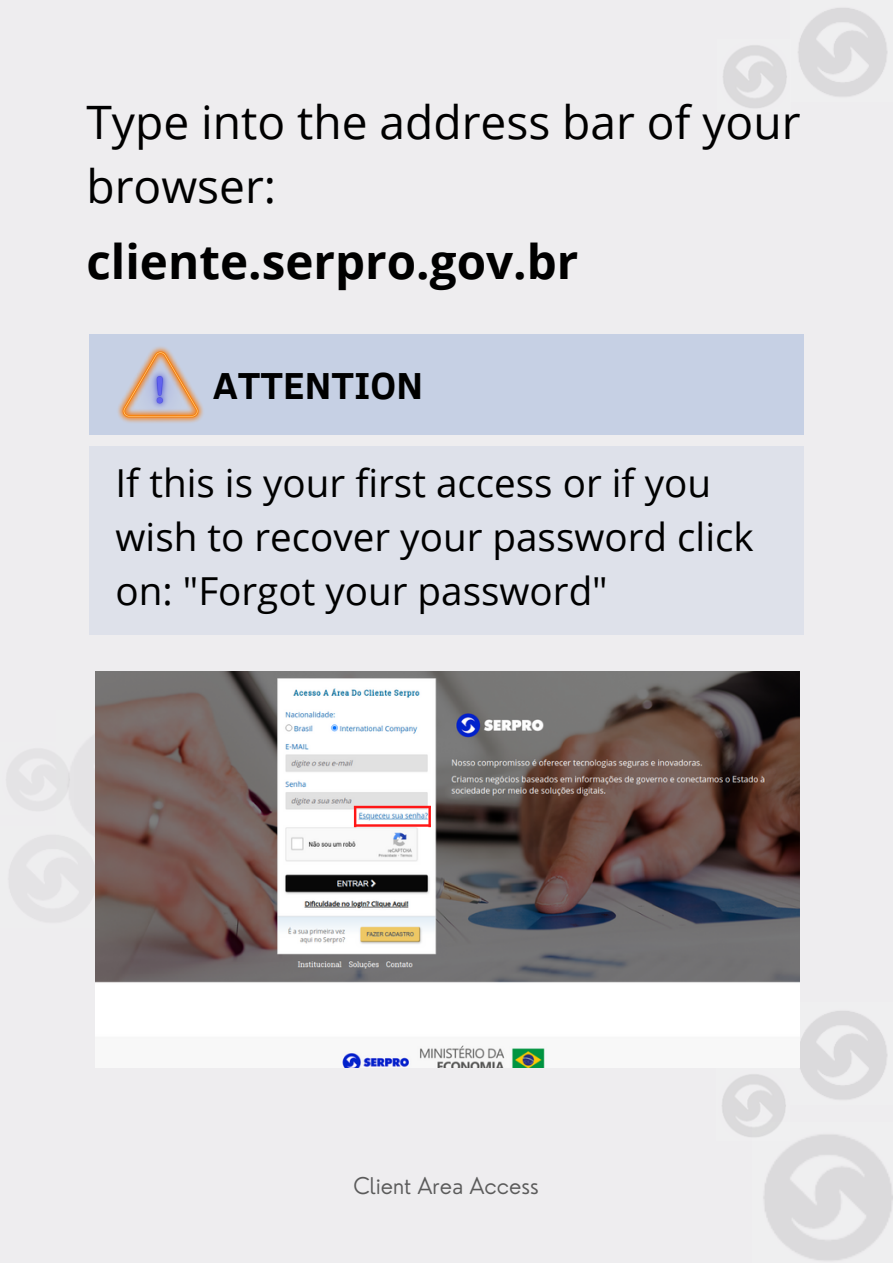
<style>
.page{position:relative;width:893px;height:1264px;background:#fff}
.page>*{position:absolute;margin:0;border:0;box-sizing:border-box;transform-origin:0 0}
.t1{font:700 47.55px "Open Sans";color:#000}
.t2{font:46.05px/64.1px "Open Sans";color:#000}
.t3{font:38.55px/54px "Open Sans";color:#000}
.t4{font:700 38.55px "Clear Sans";color:#000}
.t5{font:300 22.5px "Nourd";color:#5b5b5b}
</style>
<div class="page">
<div style="left:0;top:0;width:892px;height:1262px;background:#eeedef"></div>
<img style="left:790px;top:1002px;width:97px;height:98px">
<img style="left:722px;top:1074px;width:64px;height:64px">
<img style="left:723px;top:45px;width:64px;height:63px">
<div style="left:89px;top:334px;width:714px;height:100px;background:#c6d0e4"></div>
<img style="left:116px;top:346px;width:93px;height:101px">
<div style="left:89px;top:447px;width:714px;height:188px;background:#dee1ea"></div>
<img style="left:95px;top:672px;width:704px;height:395px">
<hr style="left:355px;top:824px;width:76px;height:2px;background:#ff1616">
<hr style="left:354px;top:805px;width:77px;height:3px;background:#ff1616">
<hr style="left:354px;top:806px;width:2px;height:21px;background:#ff1616">
<hr style="left:428px;top:807px;width:3px;height:20px;background:#ff1616">
<p class="t2" style="left:86px;top:89px;width:715px">Type into the address bar of your browser:</p>
<p class="t1" style="left:86px;top:229px;width:493px">cliente.serpro.gov.br</p>
<p class="t4" style="left:213px;top:358px;width:212px">ATTENTION</p>
<p class="t3" style="left:116px;top:455px;width:639px">If this is your first access or if you wish to recover your password click on: "Forgot your password"</p>
<p class="t5" style="left:353px;top:1171px;width:187px">Client Area Access</p>
</div>
